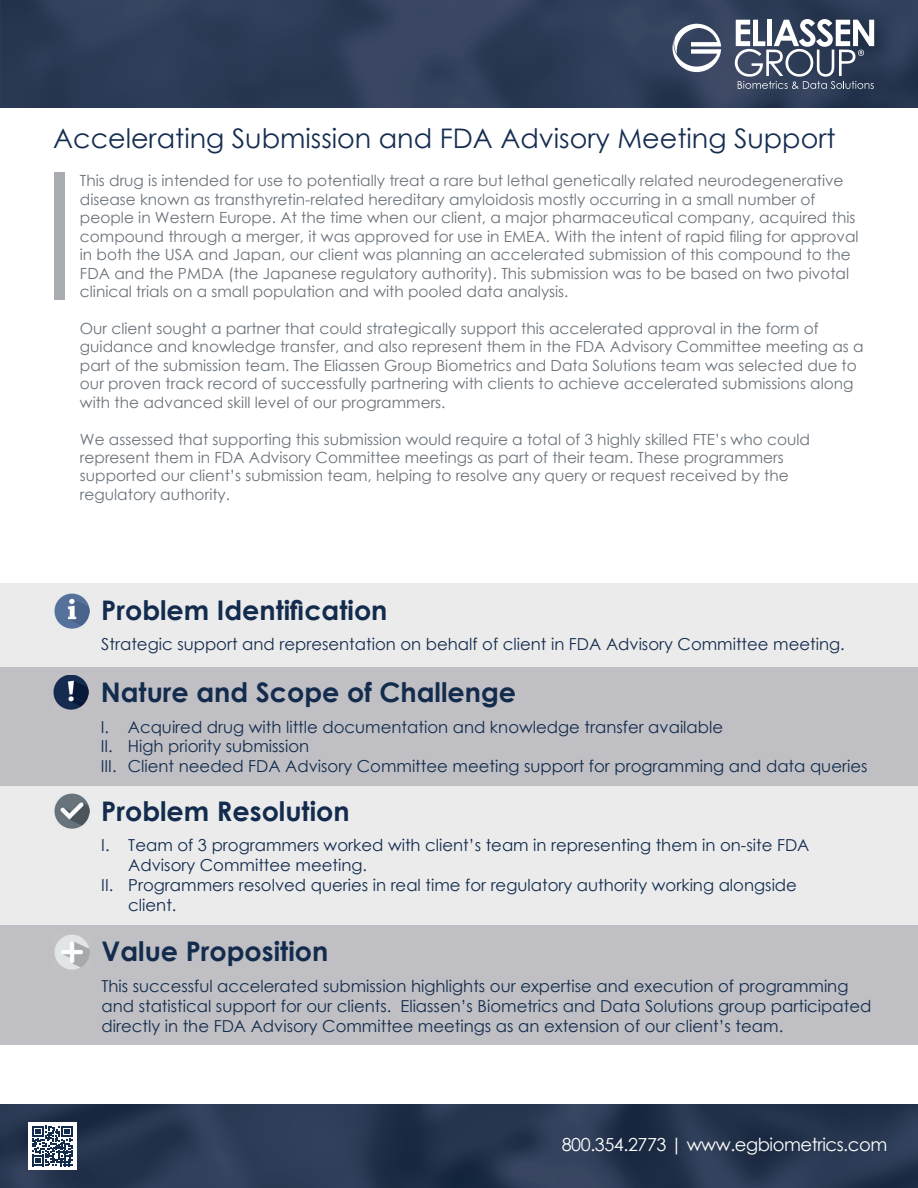
<style>
.page{position:relative;width:918px;height:1188px;background:#fff}
.page>*{position:absolute;margin:0;border:0;box-sizing:border-box;transform-origin:0 0}
.t1{font:700 27px "Century Gothic";color:#132c4d}
.t2{font:27px "Century Gothic";color:#162d51}
.t3{font:18px "Century Gothic";letter-spacing:-.025em;color:#fff}
.t4{font:16.5px/19.8px "Century Gothic";color:#132c4d}
.t5{font:15.3px/18.5px "Century Gothic";color:#6a737b}
</style>
<div class="page">
<div style="left:54px;top:172px;width:10px;height:127px;background:#a9acb1"></div>
<hr style="left:0;top:0;width:1px;height:108px;background:#484f6b">
<img style="left:1px;top:0;width:917px;height:108px">
<svg style="left:673px;top:24px;width:48px;height:48px"></svg>
<svg style="left:735px;top:19px;width:139px;height:70px"></svg>
<img style="left:0;top:1104px;width:918px;height:84px">
<div style="left:28px;top:1122px;width:49px;height:48px;background:#fff"></div>
<svg style="left:32px;top:1126px;width:41px;height:40px"></svg>
<div style="left:0;top:583px;width:918px;height:101px;background:#ebebec"></div>
<div style="left:0;top:667px;width:918px;height:120px;background:#c0c0c4"></div>
<img style="left:54px;top:593px;width:35px;height:35px">
<img style="left:54px;top:675px;width:35px;height:35px">
<div style="left:0;top:786px;width:918px;height:143px;background:#ebebec"></div>
<img style="left:54px;top:794px;width:35px;height:35px">
<div style="left:0;top:926px;width:918px;height:119px;background:#c0c0c4"></div>
<img style="left:54px;top:934px;width:36px;height:35px">
<h1 class="t2" style="left:53px;top:120px;width:784px">Accelerating Submission and FDA Advisory Meeting Support</h1>
<p class="t5" style="left:80px;top:171px;width:780px">This drug is intended for use to potentially treat a rare but lethal genetically related neurodegenerative disease known as transthyretin-related hereditary amyloidosis mostly occurring in a small number of people in Western Europe. At the time when our client, a major pharmaceutical company, acquired this compound through a merger, it was approved for use in EMEA. With the intent of rapid filing for approval in both the USA and Japan, our client was planning an accelerated submission of this compound to the FDA and the PMDA (the Japanese regulatory authority). This submission was to be based on two pivotal clinical trials on a small population and with pooled data analysis.</p>
<p class="t5" style="left:80px;top:319px;width:785px">Our client sought a partner that could strategically support this accelerated approval in the form of guidance and knowledge transfer, and also represent them in the FDA Advisory Committee meeting as a part of the submission team. The Eliassen Group Biometrics and Data Solutions team was selected due to our proven track record of successfully partnering with clients to achieve accelerated submissions along with the advanced skill level of our programmers.</p>
<p class="t5" style="left:80px;top:430px;width:732px">We assessed that supporting this submission would require a total of 3 highly skilled FTE’s who could represent them in FDA Advisory Committee meetings as part of their team. These programmers supported our client’s submission team, helping to resolve any query or request received by the regulatory authority.</p>
<h1 class="t1" style="left:101px;top:590px;width:288px">Problem Identification</h1>
<p class="t4" style="left:101px;top:634px;width:745px">Strategic support and representation on behalf of client in FDA Advisory Committee meeting.</p>
<h1 class="t1" style="left:101px;top:672px;width:417px">Nature and Scope of Challenge</h1>
<p class="t4" style="left:101px;top:716px;width:768px">I. Acquired drug with little documentation and knowledge transfer available<br>II. High priority submission<br>III. Client needed FDA Advisory Committee meeting support for programming and data queries</p>
<h1 class="t1" style="left:101px;top:790px;width:250px">Problem Resolution</h1>
<p class="t4" style="left:101px;top:835px;width:710px">I. Team of 3 programmers worked with client’s team in representing them in on-site FDA</p>
<p class="t4" style="left:128px;top:855px;width:240px">Advisory Committee meeting.</p>
<p class="t4" style="left:101px;top:875px;width:697px">II. Programmers resolved queries in real time for regulatory authority working alongside</p>
<p class="t4" style="left:128px;top:895px;width:50px">client.</p>
<h1 class="t1" style="left:102px;top:931px;width:228px">Value Proposition</h1>
<p class="t4" style="left:102px;top:976px;width:771px">This successful accelerated submission highlights our expertise and execution of programming and statistical support for our clients. Eliassen’s Biometrics and Data Solutions group participated directly in the FDA Advisory Committee meetings as an extension of our client’s team.</p>
<p class="t3" style="left:562px;top:1132px;width:327px">800.354.2773 | www.egbiometrics.com</p>
</div>
